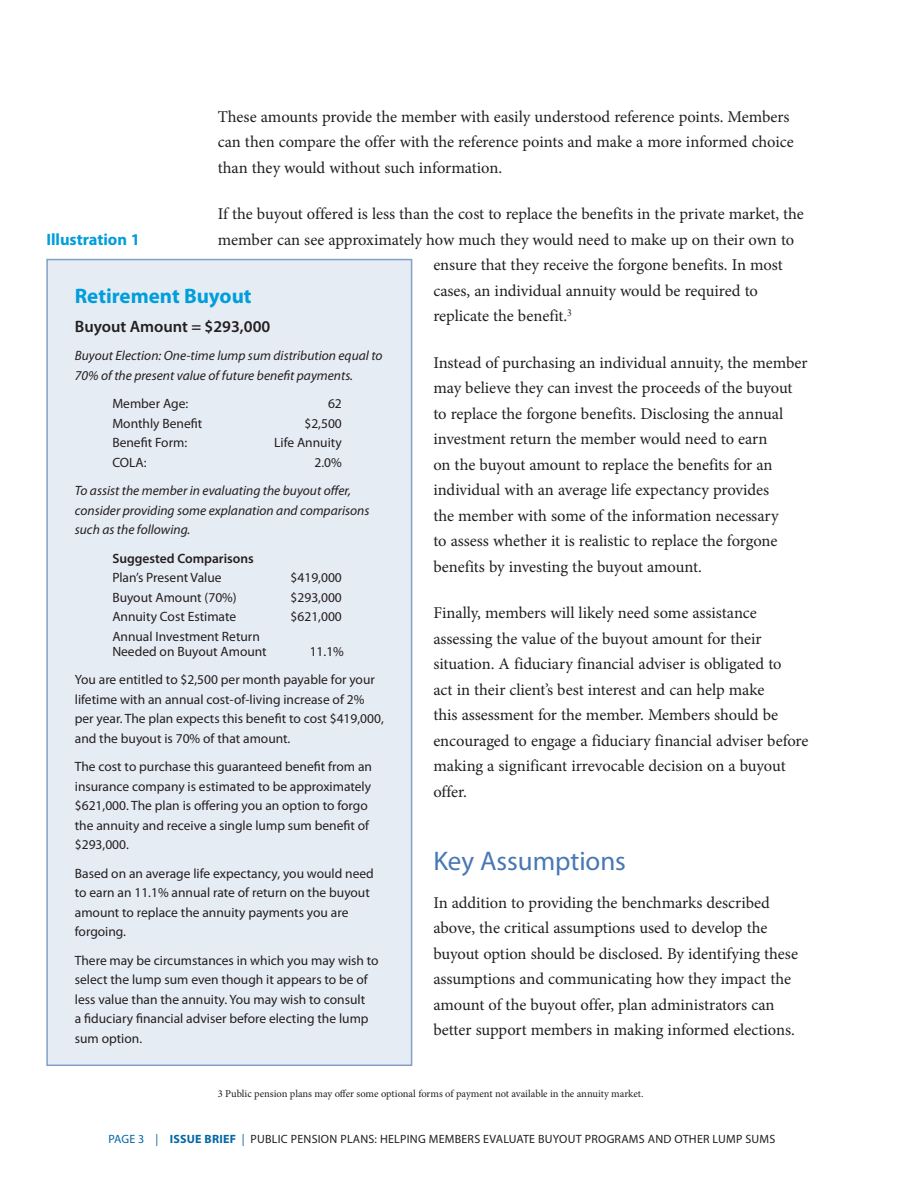
<style>
.page{position:relative;width:918px;height:1188px;background:#fff}
.page>*{position:absolute;margin:0;border:0;box-sizing:border-box;transform-origin:0 0}
.Sub_1_Blueheads{font:27px "Myriad Pro";color:#4878b4}
.sidebar_text{font:700 21px "Myriad Pro";color:#009edb}
.text{font:16.5px/25.5px "Minion Pro";letter-spacing:-.005em;color:#231f20}
.sidebar_text-2{font:600 16.5px "Myriad Pro";color:#231f20}
.Sub_2_myriad_Cyan{font:700 16.5px "Myriad Pro";color:#009edb}
.sidebar_text-3{font:13.5px/19.5px "Myriad Pro";color:#231f20}
.sidebar_text-4{font:italic 13.5px/19.5px "Myriad Pro";color:#231f20}
.sb_text__no_space_after{font:13.5px "Myriad Pro";color:#231f20}
.sb_text__no_space_after-2{font:600 13.5px "Myriad Pro";color:#231f20}
.t1{font:12px "Myriad Pro";letter-spacing:.02em;color:#231f20}
.footnotes{font:10.5px "Minion Pro";letter-spacing:-.005em;color:#231f20}
.s1{color:#0067a6}
.s2{font-weight:700;color:#0067a6}
</style>
<div class="page">
<div style="left:47px;top:260px;width:365px;height:805px;background:#e6ecf4"></div>
<div style="left:46px;top:259px;width:366px;height:807px;border:2px solid #829fc9"></div>
<p class="text" style="left:218px;top:104px;width:577px">These amounts provide the member with easily understood reference points. Members can then compare the offer with the reference points and make a more informed choice than they would without such information.</p>
<p class="text" style="left:218px;top:201px;width:588px">If the buyout offered is less than the cost to replace the benefits in the private market, the</p>
<p class="text" style="left:218px;top:227px;width:578px">member can see approximately how much they would need to make up on their own to</p>
<p class="text" style="left:433px;top:252px;width:351px">ensure that they receive the forgone benefits. In most</p>
<p class="text" style="left:433px;top:278px;width:326px">cases, an individual annuity would be required to</p>
<p class="text" style="left:433px;top:303px;width:140px">replicate the benefit.<sup>3</sup></p>
<p class="text" style="left:433px;top:350px;width:376px">Instead of purchasing an individual annuity, the member may believe they can invest the proceeds of the buyout to replace the forgone benefits. Disclosing the annual investment return the member would need to earn<br>on the buyout amount to replace the benefits for an individual with an average life expectancy provides<br>the member with some of the information necessary<br>to assess whether it is realistic to replace the forgone benefits by investing the buyout amount.</p>
<p class="text" style="left:433px;top:600px;width:377px">Finally, members will likely need some assistance assessing the value of the buyout amount for their situation. A fiduciary financial adviser is obligated to<br>act in their client’s best interest and can help make<br>this assessment for the member. Members should be encouraged to engage a fiduciary financial adviser before making a significant irrevocable decision on a buyout offer.</p>
<p class="Sub_2_myriad_Cyan" style="left:46px;top:228px;width:95px">Illustration 1</p>
<p class="sidebar_text" style="left:75px;top:283px;width:178px">Retirement Buyout</p>
<p class="sidebar_text-2" style="left:75px;top:316px;width:197px">Buyout Amount = $293,000</p>
<p class="sidebar_text-4" style="left:75px;top:346px;width:309px">Buyout Election: One-time lump sum distribution equal to<br>70% of the present value of future benefit payments.</p>
<p class="sb_text__no_space_after" style="left:112px;top:396px;width:77px">Member Age:</p>
<p class="sb_text__no_space_after" style="left:328px;top:396px;width:15px">62</p>
<p class="sb_text__no_space_after" style="left:112px;top:415px;width:92px">Monthly Benefit</p>
<p class="sb_text__no_space_after" style="left:304px;top:415px;width:39px">$2,500</p>
<p class="sb_text__no_space_after" style="left:112px;top:435px;width:76px">Benefit Form:</p>
<p class="sb_text__no_space_after" style="left:274px;top:435px;width:69px">Life Annuity</p>
<p class="sidebar_text-3" style="left:112px;top:452px;width:36px">COLA:</p>
<p class="sidebar_text-3" style="left:315px;top:452px;width:29px">2.0%</p>
<p class="sidebar_text-4" style="left:75px;top:481px;width:296px">To assist the member in evaluating the buyout offer, consider providing some explanation and comparisons such as the following.</p>
<p class="sb_text__no_space_after-2" style="left:112px;top:550px;width:143px">Suggested Comparisons</p>
<p class="sb_text__no_space_after" style="left:112px;top:570px;width:111px">Plan’s Present Value</p>
<p class="sb_text__no_space_after" style="left:291px;top:570px;width:53px">$419,000</p>
<p class="sb_text__no_space_after" style="left:112px;top:589px;width:126px">Buyout Amount (70%)</p>
<p class="sb_text__no_space_after" style="left:291px;top:589px;width:53px">$293,000</p>
<p class="sb_text__no_space_after" style="left:112px;top:609px;width:125px">Annuity Cost Estimate</p>
<p class="sb_text__no_space_after" style="left:291px;top:609px;width:53px">$621,000</p>
<p class="sidebar_text-3" style="left:112px;top:629px;width:156px;line-height:15px">Annual Investment Return<br>Needed on Buyout Amount</p>
<p class="sidebar_text-3" style="left:310px;top:641px;width:36px">11.1%</p>
<p class="sidebar_text-3" style="left:75px;top:670px;width:310px">You are entitled to $2,500 per month payable for your lifetime with an annual cost-of-living increase of 2% per year. The plan expects this benefit to cost $419,000, and the buyout is 70% of that amount.</p>
<p class="sidebar_text-3" style="left:75px;top:757px;width:299px">The cost to purchase this guaranteed benefit from an insurance company is estimated to be approximately $621,000. The plan is offering you an option to forgo the annuity and receive a single lump sum benefit of $293,000.</p>
<p class="sidebar_text-3" style="left:75px;top:863px;width:301px">Based on an average life expectancy, you would need to earn an 11.1% annual rate of return on the buyout amount to replace the annuity payments you are forgoing.</p>
<p class="sidebar_text-3" style="left:75px;top:950px;width:305px">There may be circumstances in which you may wish to select the lump sum even though it appears to be of less value than the annuity. You may wish to consult<br>a fiduciary financial adviser before electing the lump sum option.</p>
<p class="Sub_1_Blueheads" style="left:433px;top:844px;width:194px">Key Assumptions</p>
<p class="text" style="left:433px;top:890px;width:366px">In addition to providing the benchmarks described above, the critical assumptions used to develop the buyout option should be disclosed. By identifying these assumptions and communicating how they impact the amount of the buyout offer, plan administrators can better support members in making informed elections.</p>
<p class="footnotes" style="left:218px;top:1087px;width:427px">3 Public pension plans may offer some optional forms of payment not available in the annuity market.</p>
<p class="t1" style="left:108px;top:1132px;width:668px"><span class="s1">PAGE 3 |</span> <span class="s2">ISSUE BRIEF</span> <span class="s1">|</span> PUBLIC PENSION PLANS: HELPING MEMBERS EVALUATE BUYOUT PROGRAMS AND OTHER LUMP SUMS</p>
</div>
